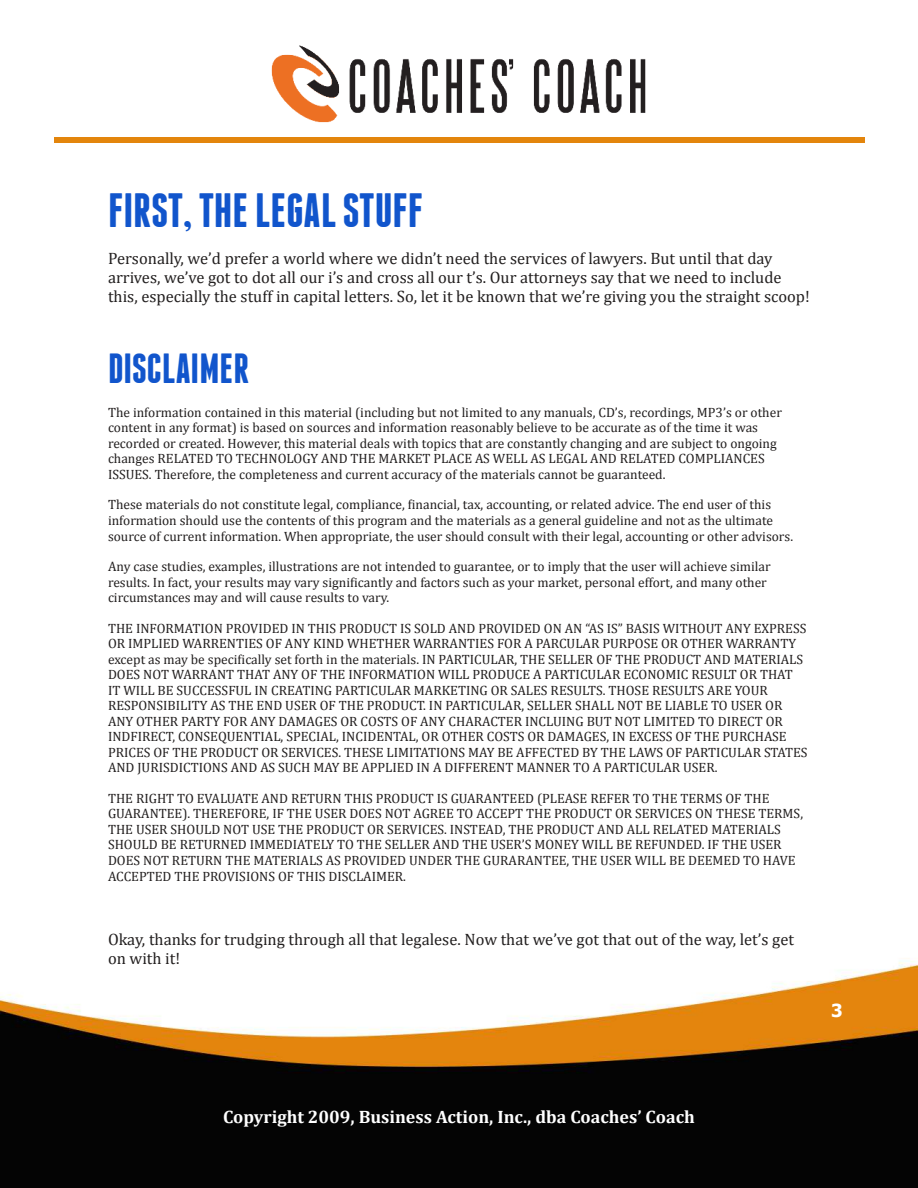
<style>
.page{position:relative;width:918px;height:1188px;background:#fff}
.page>*{position:absolute;margin:0;border:0;box-sizing:border-box;transform-origin:0 0}
.t1{font:700 48px "Franchise";color:#15c}
.t2{font:700 42px "Franchise";color:#15c}
.t3{font:700 18px "Cambria";color:#fff}
.t4{font:700 18px "Tahoma";color:#fff}
.t5{font:16.5px/18.9px "Cambria";color:#221f1f}
.t6{font:13.5px/15.6px "Cambria";color:#221f1f}
</style>
<div class="page">
<img style="left:0;top:137px;width:918px;height:1051px">
<div style="left:54px;top:138px;width:810px;height:5px;background:#e3850c"></div>
<img style="left:233px;top:45px;width:500px;height:124px">
<h1 class="t1" style="left:108px;top:193px;width:317px">FIRST, THE LEGAL STUFF</h1>
<p class="t5" style="left:108px;top:251px;width:703px">Personally, we’d prefer a world where we didn’t need the services of lawyers. But until that day arrives, we’ve got to dot all our i’s and cross all our t’s. Our attorneys say that we need to include this, especially the stuff in capital letters. So, let it be known that we’re giving you the straight scoop!</p>
<h2 class="t2" style="left:108px;top:354px;width:143px">DISCLAIMER</h2>
<p class="t6" style="left:108px;top:406px;width:675px">The information contained in this material (including but not limited to any manuals, CD’s, recordings, MP3’s or other content in any format) is based on sources and information reasonably believe to be accurate as of the time it was recorded or created. However, this material deals with topics that are constantly changing and are subject to ongoing changes RELATED TO TECHNOLOGY AND THE MARKET PLACE AS WELL AS LEGAL AND RELATED COMPLIANCES ISSUES. Therefore, the completeness and current accuracy of the materials cannot be guaranteed.</p>
<p class="t6" style="left:108px;top:497px;width:687px">These materials do not constitute legal, compliance, financial, tax, accounting, or related advice. The end user of this information should use the contents of this program and the materials as a general guideline and not as the ultimate source of current information. When appropriate, the user should consult with their legal, accounting or other advisors.</p>
<p class="t6" style="left:108px;top:560px;width:664px">Any case studies, examples, illustrations are not intended to guarantee, or to imply that the user will achieve similar results. In fact, your results may vary significantly and factors such as your market, personal effort, and many other circumstances may and will cause results to vary.</p>
<p class="t6" style="left:108px;top:620px;width:701px">THE INFORMATION PROVIDED IN THIS PRODUCT IS SOLD AND PROVIDED ON AN “AS IS” BASIS WITHOUT ANY EXPRESS OR IMPLIED WARRENTIES OF ANY KIND WHETHER WARRANTIES FOR A PARCULAR PURPOSE OR OTHER WARRANTY except as may be specifically set forth in the materials. IN PARTICULAR, THE SELLER OF THE PRODUCT AND MATERIALS DOES NOT WARRANT THAT ANY OF THE INFORMATION WILL PRODUCE A PARTICULAR ECONOMIC RESULT OR THAT IT WILL BE SUCCESSFUL IN CREATING PARTICULAR MARKETING OR SALES RESULTS. THOSE RESULTS ARE YOUR RESPONSIBILITY AS THE END USER OF THE PRODUCT. IN PARTICULAR, SELLER SHALL NOT BE LIABLE TO USER OR ANY OTHER PARTY FOR ANY DAMAGES OR COSTS OF ANY CHARACTER INCLUING BUT NOT LIMITED TO DIRECT OR INDFIRECT, CONSEQUENTIAL, SPECIAL, INCIDENTAL, OR OTHER COSTS OR DAMAGES, IN EXCESS OF THE PURCHASE PRICES OF THE PRODUCT OR SERVICES. THESE LIMITATIONS MAY BE AFFECTED BY THE LAWS OF PARTICULAR STATES AND JURISDICTIONS AND AS SUCH MAY BE APPLIED IN A DIFFERENT MANNER TO A PARTICULAR USER.</p>
<p class="t6" style="left:108px;top:790px;width:697px">THE RIGHT TO EVALUATE AND RETURN THIS PRODUCT IS GUARANTEED (PLEASE REFER TO THE TERMS OF THE GUARANTEE). THEREFORE, IF THE USER DOES NOT AGREE TO ACCEPT THE PRODUCT OR SERVICES ON THESE TERMS, THE USER SHOULD NOT USE THE PRODUCT OR SERVICES. INSTEAD, THE PRODUCT AND ALL RELATED MATERIALS SHOULD BE RETURNED IMMEDIATELY TO THE SELLER AND THE USER’S MONEY WILL BE REFUNDED. IF THE USER DOES NOT RETURN THE MATERIALS AS PROVIDED UNDER THE GURARANTEE, THE USER WILL BE DEEMED TO HAVE ACCEPTED THE PROVISIONS OF THIS DISCLAIMER.</p>
<p class="t5" style="left:108px;top:931px;width:688px">Okay, thanks for trudging through all that legalese. Now that we’ve got that out of the way, let’s get on with it!</p>
<h3 class="t4" style="left:831px;top:1001px;width:13px">3</h3>
<h3 class="t3" style="left:223px;top:1111px;width:473px">Copyright 2009, Business Action, Inc., dba Coaches’ Coach</h3>
</div>
